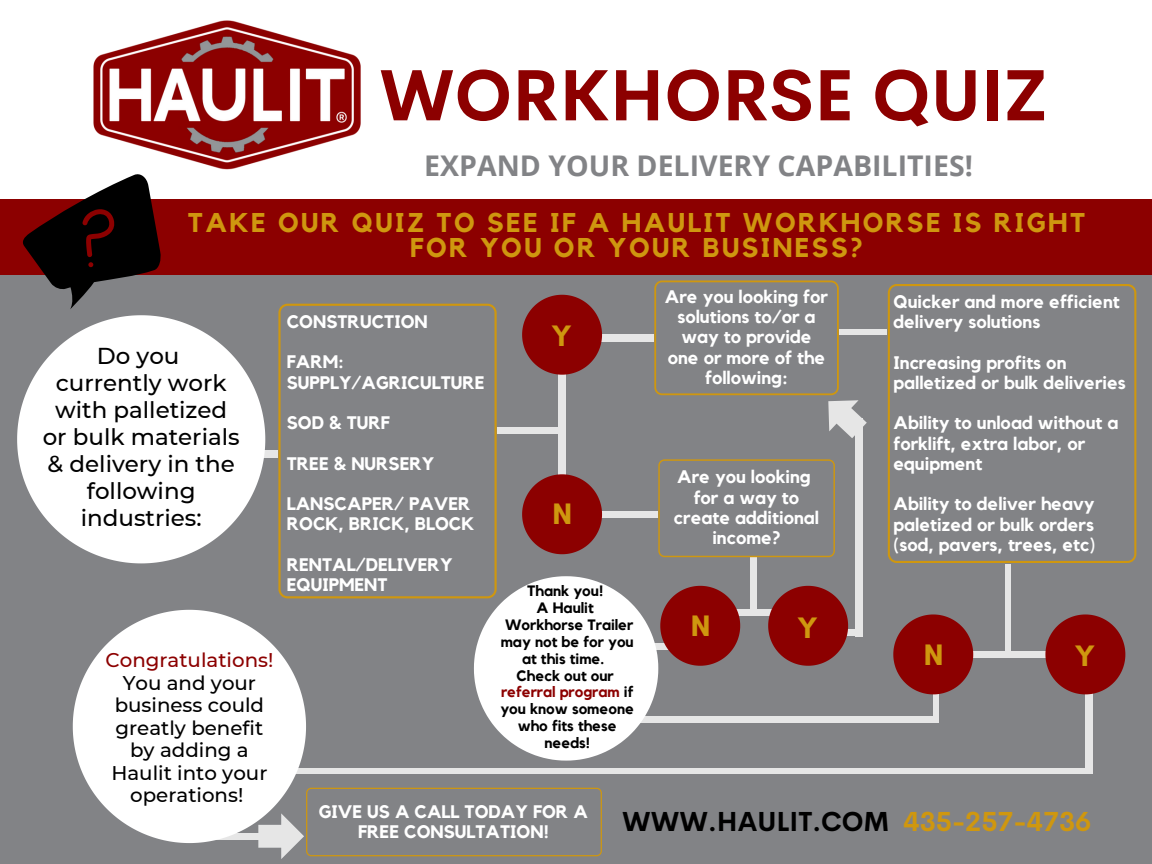
<style>
.page{position:relative;width:1152px;height:864px;background:#fff}
.page>*{position:absolute;margin:0;border:0;box-sizing:border-box;transform-origin:0 0}
.t1{font:700 71.1px "Cerebri Sans";color:#8c0000}
.t2{font:700 30.15px "Glacial Indifference";color:#cf970f}
.t3{font:700 28.5px "Open Sans";color:#828386}
.t4{font:700 27px/25.8px "Kollektif";letter-spacing:.09em;color:#cf970f;text-align:center}
.t5{font:700 27px "Cerebri Sans";color:#000}
.t6{font:500 22.95px/27px "Montserrat";color:#000;text-align:center}
.t7{font:500 19.8px/22.5px "Montserrat";color:#000;text-align:center}
.t8{font:500 19.8px "Montserrat";color:#8c0000}
.t9{font:700 18.15px/20.2px "Kollektif";color:#fff}
.t10{font:700 15px/16.8px "Kollektif";color:#000;text-align:center}
.s1{color:#8c0000}
.s2{color:#cf970f}
</style>
<div class="page">
<div style="left:0;top:253px;width:1152px;height:611px;background:#828386"></div>
<div style="left:624px;top:717px;width:315px;height:6px;background:#e6e6e6"></div>
<div style="left:0;top:199px;width:1152px;height:76px;background:#8c0000"></div>
<div style="left:206px;top:451px;width:72px;height:7px;background:#e6e6e6"></div>
<svg style="left:17px;top:315px;width:248px;height:248px;fill:#fff"></svg>
<div style="left:498px;top:427px;width:67px;height:6px;background:#e6e6e6"></div>
<div style="left:559px;top:363px;width:7px;height:118px;background:#e6e6e6"></div>
<div style="left:582px;top:335px;width:72px;height:6px;background:#e6e6e6"></div>
<svg style="left:522px;top:295px;width:80px;height:80px"></svg>
<div style="left:586px;top:511px;width:72px;height:7px;background:#e6e6e6"></div>
<svg style="left:522px;top:474px;width:80px;height:80px"></svg>
<div style="left:265px;top:768px;width:827px;height:6px;background:#e6e6e6"></div>
<svg style="left:73px;top:610px;width:233px;height:233px;fill:#fff"></svg>
<div style="left:1005px;top:651px;width:118px;height:7px;background:#e6e6e6"></div>
<div style="left:1085px;top:655px;width:7px;height:118px;background:#e6e6e6"></div>
<svg style="left:1045px;top:614px;width:80px;height:80px"></svg>
<div style="left:709px;top:609px;width:118px;height:7px;background:#e6e6e6"></div>
<div style="left:856px;top:418px;width:7px;height:218px;background:#e6e6e6"></div>
<div style="left:750px;top:556px;width:7px;height:60px;background:#e6e6e6"></div>
<div style="left:810px;top:630px;width:52px;height:5px;background:#e6e6e6"></div>
<svg style="left:768px;top:586px;width:80px;height:80px"></svg>
<svg style="left:278px;top:304px;width:219px;height:294px"></svg>
<svg style="left:658px;top:459px;width:177px;height:98px"></svg>
<svg style="left:888px;top:284px;width:248px;height:279px"></svg>
<div style="left:1005px;top:564px;width:6px;height:92px;background:#e6e6e6"></div>
<svg style="left:654px;top:280px;width:213px;height:166px"></svg>
<div style="left:933px;top:631px;width:6px;height:91px;background:#e6e6e6"></div>
<div style="left:914px;top:651px;width:119px;height:7px;background:#e6e6e6"></div>
<svg style="left:893px;top:614px;width:80px;height:80px"></svg>
<svg style="left:474px;top:576px;width:266px;height:185px"></svg>
<svg style="left:258px;top:788px;width:344px;height:71px"></svg>
<svg style="left:23px;top:195px;width:138px;height:114px"></svg>
<div style="left:839px;top:329px;width:47px;height:6px;background:#e6e6e6"></div>
<img style="left:92px;top:20px;width:269px;height:175px">
<h1 class="t1" style="left:379px;top:49px;width:669px">WORKHORSE QUIZ</h1>
<h3 class="t3" style="left:424px;top:146px;width:550px">EXPAND YOUR DELIVERY CAPABILITIES!</h3>
<h3 class="t4" style="left:188px;top:210px;width:899px">TAKE OUR QUIZ TO SEE IF A HAULIT WORKHORSE IS RIGHT<br>FOR YOU OR YOUR BUSINESS?</h3>
<p class="t6" style="left:43px;top:342px;width:199px">Do you<br>currently work with palletized or bulk materials &amp; delivery in the following industries:</p>
<p class="t8" style="left:105px;top:648px;width:169px">Congratulations!</p>
<p class="t7" style="left:111px;top:671px;width:158px">You and your business could greatly benefit by adding a<br>Haulit into your operations!</p>
<p class="t9" style="left:287px;top:312px;width:143px">CONSTRUCTION</p>
<p class="t9" style="left:287px;top:353px;width:199px">FARM:<br>SUPPLY/AGRICULTURE</p>
<p class="t9" style="left:287px;top:414px;width:105px">SOD &amp; TURF</p>
<p class="t9" style="left:287px;top:454px;width:149px">TREE &amp; NURSERY</p>
<p class="t9" style="left:287px;top:495px;width:189px">LANSCAPER/ PAVER<br>ROCK, BRICK, BLOCK</p>
<p class="t9" style="left:287px;top:555px;width:167px">RENTAL/DELIVERY<br>EQUIPMENT</p>
<h2 class="t2" style="left:551px;top:318px;width:22px">Y</h2>
<h2 class="t2" style="left:553px;top:496px;width:21px">N</h2>
<p class="t10" style="left:500px;top:583px;width:135px">Thank you!<br>A Haulit<br>Workhorse Trailer may not be for you at this time.<br>Check out our <span class="s1">referral program</span> if you know someone who fits these needs!</p>
<p class="t9" style="left:665px;top:287px;width:165px;text-align:center">Are you looking for solutions to/or a way to provide one or more of the following:</p>
<p class="t9" style="left:894px;top:292px;width:228px">Quicker and more efficient delivery solutions</p>
<p class="t9" style="left:894px;top:353px;width:234px">Increasing profits on palletized or bulk deliveries</p>
<p class="t9" style="left:894px;top:414px;width:226px">Ability to unload without a forklift, extra labor, or equipment</p>
<p class="t9" style="left:894px;top:495px;width:203px;text-align:justify">Ability to deliver heavy paletized or bulk orders (sod, pavers, trees, etc)</p>
<p class="t9" style="left:674px;top:468px;width:147px;text-align:center">Are you looking for a way to create additional income?</p>
<h2 class="t2" style="left:691px;top:607px;width:21px">N</h2>
<h2 class="t2" style="left:798px;top:609px;width:22px">Y</h2>
<h2 class="t2" style="left:924px;top:636px;width:21px">N</h2>
<h2 class="t2" style="left:1075px;top:638px;width:22px">Y</h2>
<p class="t9" style="left:319px;top:802px;width:270px;text-align:center">GIVE US A CALL TODAY FOR A<br>FREE CONSULTATION!</p>
<h3 class="t5" style="left:622px;top:804px;width:471px">WWW.HAULIT.COM <span class="s2">435-257-4736</span></h3>
</div>
